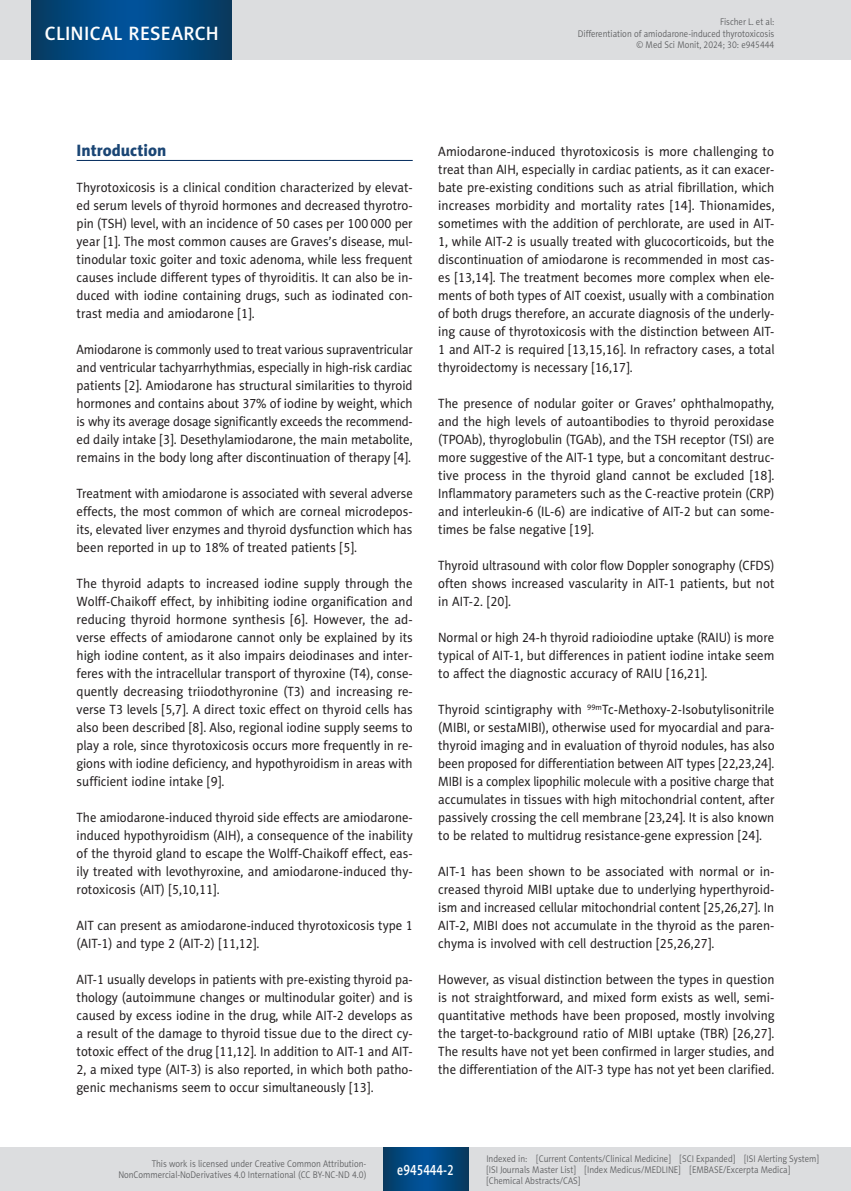
<style>
.page{position:relative;width:851px;height:1191px;background:#fff}
.page>*{position:absolute;margin:0;border:0;box-sizing:border-box;transform-origin:0 0}
.t1{font:19.5px "Naomi Sans EFN Medium";letter-spacing:.015em;color:#fff}
.MSM_Headline_1{font:16.5px "Naomi Sans EFN Heavy";color:#1a4574}
.t2{font:15px "Naomi Sans EFN Medium";color:#fff;scale:.8 1}
.MSM_Body{font:13.5px/18px "Naomi Sans EFN";color:#231f20;text-align:justify;scale:.95 1}
.MSM_Body-2{font:13.5px/18px "Naomi Sans EFN";color:#231f20;text-align:justify;scale:.94 1}
.MSM_Body-3{font:13.5px/18px "Naomi Sans EFN";color:#231f20;text-align:justify;scale:.96 1}
.MSM_Body-4{font:13.5px/18px "Naomi Sans EFN";color:#231f20;text-align:justify;scale:.93 1}
.t3{font:9.75px/11.2px "Naomi Sans EFN Light";color:#57585a;text-align:right;scale:.9 1}
</style>
<div class="page">
<hr style="left:77px;top:160px;width:335px;height:1px;background:#00295c">
<div style="left:0;top:1148px;width:850px;height:43px;background:#dcdddf"></div>
<svg style="left:383px;top:1147px;width:85px;height:43px;background:#02477e"></svg>
<div style="left:0;top:0;width:850px;height:60px;background:#dcdddf"></div>
<hr style="left:850px;top:0;width:1px;height:60px;background:#dcdddf">
<svg style="left:32px;top:0;width:200px;height:60px;background:#02477e"></svg>
<h1 class="t1" style="left:45px;top:22px;width:175px">CLINICAL RESEARCH</h1>
<p class="t3" style="left:577px;top:16px;width:220px">Fischer L. et al:<br>Differentiation of amiodarone-induced thyrotoxicosis © Med Sci Monit, 2024; 30: e945444</p>
<p class="MSM_Headline_1" style="left:77px;top:140px;width:91px">Introduction</p>
<p class="MSM_Body" style="left:77px;top:178px;width:355px">Thyrotoxicosis is a clinical condition characterized by elevat&shy;ed serum levels of thyroid hormones and decreased thyrotro&shy;pin (TSH) level, with an incidence of 50 cases per 100 000 per year [1]. The most common causes are Graves’s disease, mul&shy;tinodular toxic goiter and toxic adenoma, while less frequent causes include different types of thyroiditis. It can also be in&shy;duced with iodine containing drugs, such as iodinated con&shy;trast media and amiodarone [1].</p>
<p class="MSM_Body-4" style="left:77px;top:340px;width:363px">Amiodarone is commonly used to treat various supraventricular and ventricular tachyarrhythmias, especially in high-risk cardiac patients [2]. Amiodarone has structural similarities to thyroid hormones and contains about 37% of iodine by weight, which is why its average dosage significantly exceeds the recommend&shy;ed daily intake [3]. Desethylamiodarone, the main metabolite, remains in the body long after discontinuation of therapy [4].</p>
<p class="MSM_Body-2" style="left:77px;top:484px;width:359px">Treatment with amiodarone is associated with several adverse effects, the most common of which are corneal microdepos&shy;its, elevated liver enzymes and thyroid dysfunction which has been reported in up to 18% of treated patients [5].</p>
<p class="MSM_Body" style="left:77px;top:574px;width:355px">The thyroid adapts to increased iodine supply through the Wolff-Chaikoff effect, by inhibiting iodine organification and reducing thyroid hormone synthesis [6]. However, the ad&shy;verse effects of amiodarone cannot only be explained by its high iodine content, as it also impairs deiodinases and inter&shy;feres with the intracellular transport of thyroxine (T4), conse&shy;quently decreasing triiodothyronine (T3) and increasing re&shy;verse T3 levels [5,7]. A direct toxic effect on thyroid cells has also been described [8]. Also, regional iodine supply seems to play a role, since thyrotoxicosis occurs more frequently in re&shy;gions with iodine deficiency, and hypothyroidism in areas with sufficient iodine intake [9].</p>
<p class="MSM_Body-2" style="left:77px;top:808px;width:359px">The amiodarone-induced thyroid side effects are amiodarone&shy;induced hypothyroidism (AIH), a consequence of the inability of the thyroid gland to escape the Wolff-Chaikoff effect, eas&shy;ily treated with levothyroxine, and amiodarone-induced thy&shy;rotoxicosis (AIT) [5,10,11].</p>
<p class="MSM_Body" style="left:77px;top:916px;width:355px">AIT can present as amiodarone-induced thyrotoxicosis type 1 (AIT-1) and type 2 (AIT-2) [11,12].</p>
<p class="MSM_Body-2" style="left:77px;top:970px;width:359px">AIT-1 usually develops in patients with pre-existing thyroid pa&shy;thology (autoimmune changes or multinodular goiter) and is caused by excess iodine in the drug, while AIT-2 develops as a result of the damage to thyroid tissue due to the direct cy&shy;totoxic effect of the drug [11,12]. In addition to AIT-1 and AIT-2, a mixed type (AIT-3) is also reported, in which both patho&shy;genic mechanisms seem to occur simultaneously [13].</p>
<p class="MSM_Body-3" style="left:438px;top:142px;width:352px">Amiodarone-induced thyrotoxicosis is more challenging to treat than AIH, especially in cardiac patients, as it can exacer&shy;bate pre-existing conditions such as atrial fibrillation, which increases morbidity and mortality rates [14]. Thionamides, sometimes with the addition of perchlorate, are used in AIT-1, while AIT-2 is usually treated with glucocorticoids, but the discontinuation of amiodarone is recommended in most cas&shy;es [13,14]. The treatment becomes more complex when ele&shy;ments of both types of AIT coexist, usually with a combination of both drugs therefore, an accurate diagnosis of the underly&shy;ing cause of thyrotoxicosis with the distinction between AIT-1 and AIT-2 is required [13,15,16]. In refractory cases, a total thyroidectomy is necessary [16,17].</p>
<p class="MSM_Body" style="left:438px;top:394px;width:355px">The presence of nodular goiter or Graves’ ophthalmopathy, and the high levels of autoantibodies to thyroid peroxidase (TPOAb), thyroglobulin (TGAb), and the TSH receptor (TSI) are more suggestive of the AIT-1 type, but a concomitant destruc&shy;tive process in the thyroid gland cannot be excluded [18].<br>Inflammatory parameters such as the C-reactive protein (CRP) and interleukin-6 (IL-6) are indicative of AIT-2 but can some&shy;times be false negative [19].</p>
<p class="MSM_Body-2" style="left:438px;top:556px;width:359px">Thyroid ultrasound with color flow Doppler sonography (CFDS) often shows increased vascularity in AIT-1 patients, but not in AIT-2. [20].</p>
<p class="MSM_Body-2" style="left:438px;top:628px;width:359px">Normal or high 24-h thyroid radioiodine uptake (RAIU) is more typical of AIT-1, but differences in patient iodine intake seem to affect the diagnostic accuracy of RAIU [16,21].</p>
<p class="MSM_Body" style="left:438px;top:700px;width:355px">Thyroid scintigraphy with <sup>99m</sup>Tc-Methoxy-2-Isobutylisonitrile (MIBI, or sestaMIBI), otherwise used for myocardial and para&shy;thyroid imaging and in evaluation of thyroid nodules, has also been proposed for differentiation between AIT types [22,23,24].<br>MIBI is a complex lipophilic molecule with a positive charge that accumulates in tissues with high mitochondrial content, after passively crossing the cell membrane [23,24]. It is also known to be related to multidrug resistance-gene expression [24].</p>
<p class="MSM_Body" style="left:438px;top:862px;width:355px">AIT-1 has been shown to be associated with normal or in&shy;creased thyroid MIBI uptake due to underlying hyperthyroid&shy;ism and increased cellular mitochondrial content [25,26,27]. In AIT-2, MIBI does not accumulate in the thyroid as the paren&shy;chyma is involved with cell destruction [25,26,27].</p>
<p class="MSM_Body" style="left:438px;top:970px;width:355px">However, as visual distinction between the types in question is not straightforward, and mixed form exists as well, semi&shy;quantitative methods have been proposed, mostly involving the target-to-background ratio of MIBI uptake (TBR) [26,27].<br>The results have not yet been confirmed in larger studies, and the differentiation of the AIT-3 type has not yet been clarified.</p>
<p class="t3" style="left:118px;top:1158px;width:277px">This work is licensed under Creative Common Attribution-<br>NonCommercial-NoDerivatives 4.0 International (CC BY-NC-ND 4.0)</p>
<p class="t2" style="left:397px;top:1160px;width:72px">e945444-2</p>
<p class="t3" style="left:486px;top:1152px;width:371px;text-align:left">Indexed in: [Current Contents/Clinical Medicine] [SCI Expanded] [ISI Alerting System] [ISI Journals Master List] [Index Medicus/MEDLINE] [EMBASE/Excerpta Medica] [Chemical Abstracts/CAS]</p>
</div>
